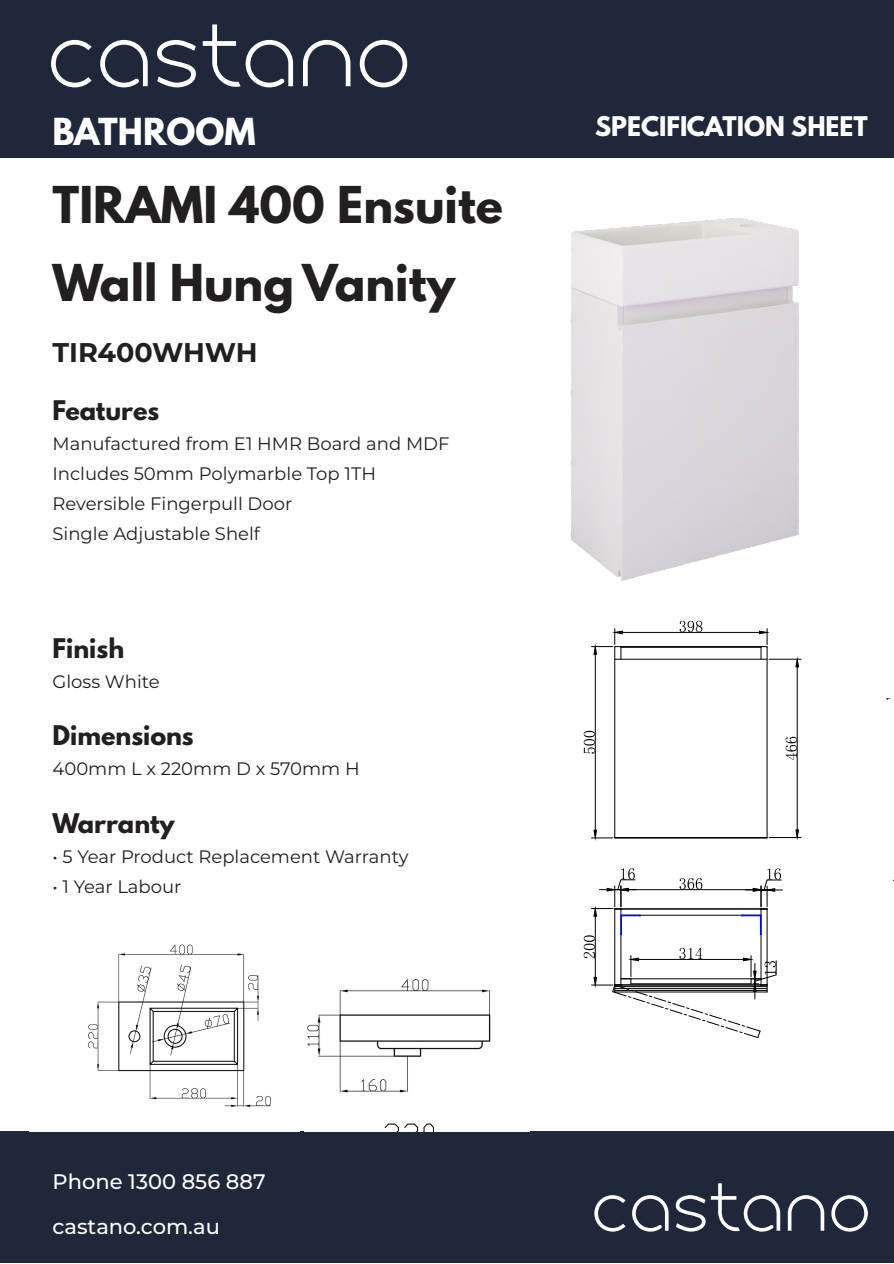
<style>
.page{position:relative;width:894px;height:1264px;background:#fff}
.page>*{position:absolute;margin:0;border:0;box-sizing:border-box;transform-origin:0 0}
.t1{font:700 45px/78px "League Spartan";color:#231f20}
.t2{font:700 33px "League Spartan";color:#fff}
.t3{font:700 27px "Montserrat";letter-spacing:-.005em;color:#231f20}
.t4{font:700 24px "League Spartan";color:#231f20}
.t5{font:700 24px "League Spartan";color:#fff}
.t6{font:500 21px/45px "Montserrat";color:#fff}
.t7{font:18px/30px "Montserrat";color:#231f20}
</style>
<div class="page">
<div style="left:0;top:1131px;width:893px;height:132px;background:#1e283a"></div>
<div style="left:0;top:0;width:893px;height:157px;background:#1e283a"></div>
<svg style="left:51px;top:40px;width:41px;height:47px"></svg>
<svg style="left:100px;top:40px;width:48px;height:47px"></svg>
<svg style="left:157px;top:40px;width:39px;height:47px"></svg>
<svg style="left:203px;top:24px;width:90px;height:64px"></svg>
<svg style="left:303px;top:40px;width:47px;height:46px"></svg>
<svg style="left:360px;top:40px;width:47px;height:47px"></svg>
<svg style="left:594px;top:1195px;width:31px;height:36px"></svg>
<svg style="left:632px;top:1195px;width:36px;height:36px"></svg>
<svg style="left:675px;top:1183px;width:105px;height:49px"></svg>
<svg style="left:787px;top:1195px;width:37px;height:35px"></svg>
<svg style="left:831px;top:1195px;width:36px;height:36px"></svg>
<img style="left:446px;top:39px;width:448px;height:661px">
<svg style="left:532px;top:603px;width:290px;height:288px"></svg>
<hr style="left:614px;top:837px;width:153px;height:1px;background:#000">
<hr style="left:766px;top:648px;width:1px;height:190px;background:#000">
<hr style="left:614px;top:648px;width:1px;height:190px;background:#000">
<hr style="left:614px;top:659px;width:153px;height:1px;background:#000">
<hr style="left:621px;top:647px;width:140px;height:1px;background:#000">
<hr style="left:621px;top:646px;width:140px;height:1px;background:#000">
<hr style="left:595px;top:654px;width:1px;height:176px;background:#000">
<svg style="left:591px;top:830px;width:22px;height:8px"></svg>
<svg style="left:583px;top:731px;width:12px;height:22px"></svg>
<hr style="left:622px;top:632px;width:137px;height:1px;background:#000">
<svg style="left:591px;top:628px;width:31px;height:31px"></svg>
<svg style="left:759px;top:628px;width:8px;height:31px"></svg>
<svg style="left:679px;top:621px;width:23px;height:11px"></svg>
<hr style="left:769px;top:659px;width:32px;height:1px;background:#000">
<hr style="left:769px;top:837px;width:32px;height:1px;background:#000">
<hr style="left:797px;top:667px;width:1px;height:163px;background:#000">
<svg style="left:795px;top:659px;width:3px;height:8px"></svg>
<svg style="left:795px;top:829px;width:3px;height:9px"></svg>
<svg style="left:785px;top:737px;width:11px;height:23px"></svg>
<svg style="left:583px;top:868px;width:199px;height:170px"></svg>
<hr style="left:614px;top:990px;width:153px;height:1px;background:#000">
<hr style="left:614px;top:986px;width:153px;height:1px;background:#000">
<hr style="left:614px;top:988px;width:153px;height:1px;background:#000">
<img style="left:88px;top:944px;width:183px;height:163px">
<img style="left:307px;top:979px;width:184px;height:152px">
<h2 class="t2" style="left:53px;top:120px;width:205px">BATHROOM</h2>
<h3 class="t5" style="left:595px;top:118px;width:274px">SPECIFICATION SHEET</h3>
<h1 class="t1" style="left:53px;top:173px;width:452px">TIRAMI 400 Ensuite<br>Wall Hung Vanity</h1>
<h3 class="t3" style="left:53px;top:336px;width:206px">TIR400WHWH</h3>
<h3 class="t4" style="left:53px;top:402px;width:108px">Features</h3>
<p class="t7" style="left:53px;top:428px;width:398px">Manufactured from E1 HMR Board and MDF<br>Includes 50mm Polymarble Top 1TH<br>Reversible Fingerpull Door<br>Single Adjustable Shelf</p>
<h3 class="t4" style="left:53px;top:639px;width:73px">Finish</h3>
<p class="t7" style="left:53px;top:666px;width:109px">Gloss White</p>
<h3 class="t4" style="left:53px;top:727px;width:143px">Dimensions</h3>
<p class="t7" style="left:53px;top:753px;width:309px">400mm L x 220mm D x 570mm H</p>
<h3 class="t4" style="left:53px;top:814px;width:124px">Warranty</h3>
<p class="t7" style="left:53px;top:841px;width:357px">• 5 Year Product Replacement Warranty</p>
<p class="t7" style="left:53px;top:871px;width:130px">• 1 Year Labour</p>
<p class="t6" style="left:53px;top:1159px;width:214px">Phone 1300 856 887 castano.com.au</p>
</div>
